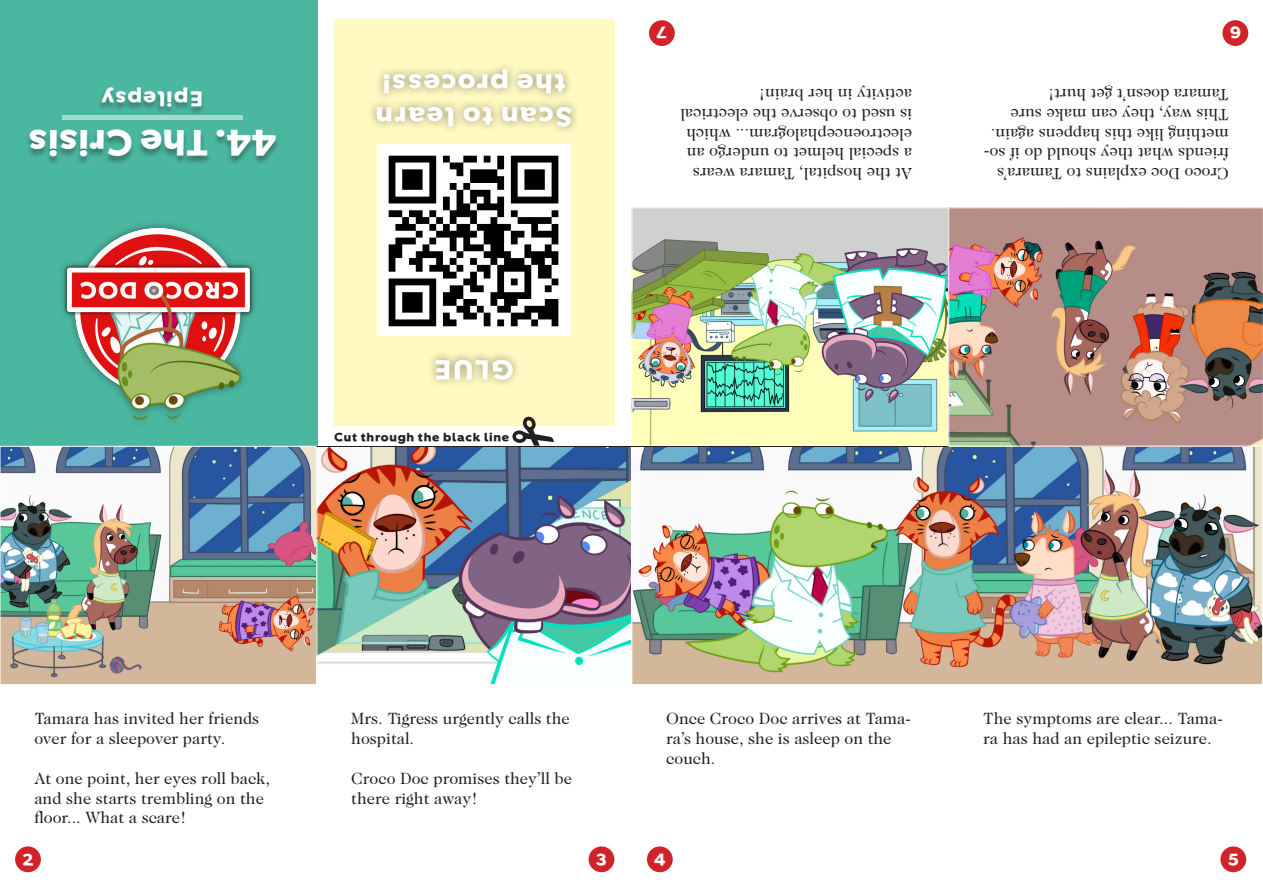
<style>
.page{position:relative;width:1263px;height:893px;background:#fff}
.page>*{position:absolute;margin:0;border:0;box-sizing:border-box;transform-origin:0 0}
.t1{font:36px "Croco Sans Fill";letter-spacing:-.05em;color:#fff}
.t2{font:27px/32.4px "Croco Sans Fill";color:#fff}
.t3{font:21px "Croco Sans Fill";color:#fff}
.t4{font:16.5px/19.8px "Caslon 224 Std";color:#231f20}
.t5{font:16.5px "Croco Sans Fill";color:#fff}
.t6{font:12px "Croco Sans Fill";color:#231f20}
</style>
<div class="page">
<div style="left:15px;top:846px;width:26px;height:26px;background:#d1232a;border-radius:50%"></div>
<div style="left:647px;top:846px;width:26px;height:26px;background:#d1232a;border-radius:50%"></div>
<div style="left:1222px;top:20px;width:26px;height:26px;background:#d1232a;border-radius:50%"></div>
<div style="left:589px;top:846px;width:25px;height:26px;background:#d1232a;border-radius:50%"></div>
<div style="left:1220px;top:846px;width:26px;height:26px;background:#d1232a;border-radius:50%"></div>
<div style="left:649px;top:20px;width:26px;height:26px;background:#d1232a;border-radius:50%"></div>
<div style="left:334px;top:20px;width:280px;height:406px;background:#fffac1"></div>
<div style="left:0;top:0;width:317px;height:446px;background:#4ab7a1"></div>
<hr style="left:62px;top:116px;width:181px;height:4px;background:#abd7cc">
<div style="left:25px;top:130px;width:255px;height:36px;background:#231f20;opacity:.4"></div>
<img style="left:62px;top:228px;width:193px;height:192px">
<div style="left:96px;top:87px;width:110px;height:28px;background:#231f20;opacity:.4"></div>
<img style="left:2px;top:448px;width:313px;height:235px">
<div style="left:0;top:446px;width:317px;height:239px;border:1px solid #fff"></div>
<img style="left:633px;top:448px;width:628px;height:235px">
<img style="left:633px;top:209px;width:314px;height:235px">
<div style="left:631px;top:207px;width:318px;height:239px;border:1px solid #fff"></div>
<svg style="left:318px;top:448px;width:312px;height:235px"></svg>
<div style="left:316px;top:446px;width:316px;height:239px;border:1px solid #fff"></div>
<svg style="left:950px;top:209px;width:311px;height:235px;background:#ae887d"></svg>
<div style="left:948px;top:207px;width:315px;height:239px;border:1px solid #fff"></div>
<hr style="left:316px;top:446px;width:632px;height:1px;background:#231f20">
<svg style="left:512px;top:417px;width:42px;height:29px"></svg>
<div style="left:426px;top:350px;width:95px;height:38px;background:#231f20;opacity:.5"></div>
<div style="left:368px;top:60px;width:212px;height:75px;background:#231f20;opacity:.5"></div>
<img style="left:377px;top:145px;width:194px;height:190px">
<p class="t3" style="left:204px;top:111px;width:104px;rotate:-180deg">Epilepsy</p>
<p class="t1" style="left:277px;top:164px;width:251px;rotate:-180deg">44. The Crisis</p>
<p class="t2" style="left:574px;top:133px;width:200px;rotate:-180deg">Scan to learn the process!</p>
<p class="t2" style="left:515px;top:386px;width:83px;rotate:-180deg">GLUE</p>
<p class="t6" style="left:334px;top:430px;width:177px">Cut through the black line</p>
<p class="t5" style="left:668px;top:42px;width:13px;rotate:-180deg">7</p>
<p class="t4" style="left:912px;top:184px;width:233px;rotate:-180deg">At the hospital, Tamara wears<br>a special helmet to undergo an electroencephalogram... which is used to observe the electrical activity in her brain!</p>
<p class="t5" style="left:1241px;top:42px;width:13px;rotate:-180deg">6</p>
<p class="t4" style="left:1229px;top:184px;width:246px;rotate:-180deg">Croco Doc explains to Tamara’s friends what they should do if so&shy;mething like this happens again.<br>This way, they can make sure<br>Tamara doesn’t get hurt!</p>
<p class="t4" style="left:34px;top:709px;width:226px">Tamara has invited her friends over for a sleepover party.</p>
<p class="t4" style="left:34px;top:768px;width:237px">At one point, her eyes roll back, and she starts trembling on the floor... What a scare!</p>
<p class="t4" style="left:351px;top:709px;width:220px">Mrs. Tigress urgently calls the hospital.</p>
<p class="t4" style="left:351px;top:768px;width:222px">Croco Doc promises they’ll be there right away!</p>
<p class="t4" style="left:666px;top:709px;width:246px">Once Croco Doc arrives at Tama&shy;ra’s house, she is asleep on the couch.</p>
<p class="t4" style="left:983px;top:709px;width:241px">The symptoms are clear... Tama&shy;ra has had an epileptic seizure.</p>
<p class="t5" style="left:22px;top:850px;width:13px">2</p>
<p class="t5" style="left:654px;top:850px;width:14px">4</p>
<p class="t5" style="left:596px;top:850px;width:13px">3</p>
<p class="t5" style="left:1227px;top:850px;width:13px">5</p>
</div>
